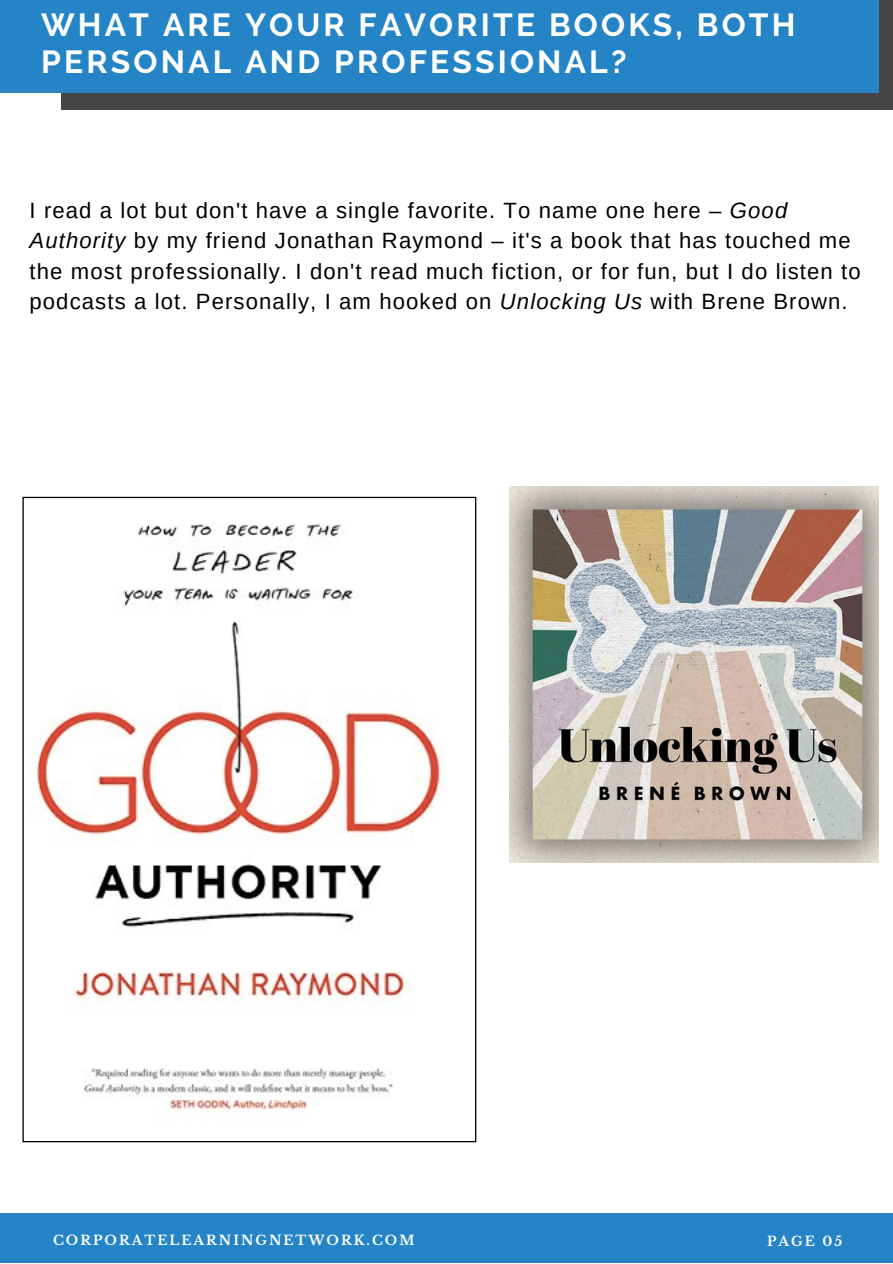
<style>
.page{position:relative;width:893px;height:1264px;background:#fff}
.page>*{position:absolute;margin:0;border:0;box-sizing:border-box;transform-origin:0 0}
.t1{font:700 31.8px/37px "Raleway";letter-spacing:.1em;color:#fff}
.t2{font:22.05px/30.5px "Arimo";letter-spacing:.05em;color:#000}
.t3{font:700 13.2px "Libre Baskerville";letter-spacing:.15em;color:#fff}
.s1{font-style:italic}
</style>
<div class="page">
<div style="left:62px;top:0;width:830px;height:109px;background:#444544"></div>
<div style="left:0;top:0;width:878px;height:93px;background:#2484c6"></div>
<div style="left:0;top:1213px;width:892px;height:49px;background:#2484c6"></div>
<img style="left:509px;top:487px;width:369px;height:375px">
<svg style="left:22px;top:497px;width:454px;height:645px"></svg>
<h1 class="t1" style="left:41px;top:6px;width:755px">WHAT ARE YOUR FAVORITE BOOKS, BOTH<br>PERSONAL AND PROFESSIONAL?</h1>
<p class="t2" style="left:29px;top:195px;width:832px">I read a lot but don't have a single favorite. To name one here – <span class="s1">Good Authority</span> by my friend Jonathan Raymond – it's a book that has touched me the most professionally. I don't read much fiction, or for fun, but I do listen to podcasts a lot. Personally, I am hooked on <span class="s1">Unlocking Us</span> with Brene Brown.</p>
<p class="t3" style="left:53px;top:1232px;width:363px">CORPORATELEARNINGNETWORK.COM</p>
<p class="t3" style="left:767px;top:1232px;width:77px">PAGE 05</p>
</div>
